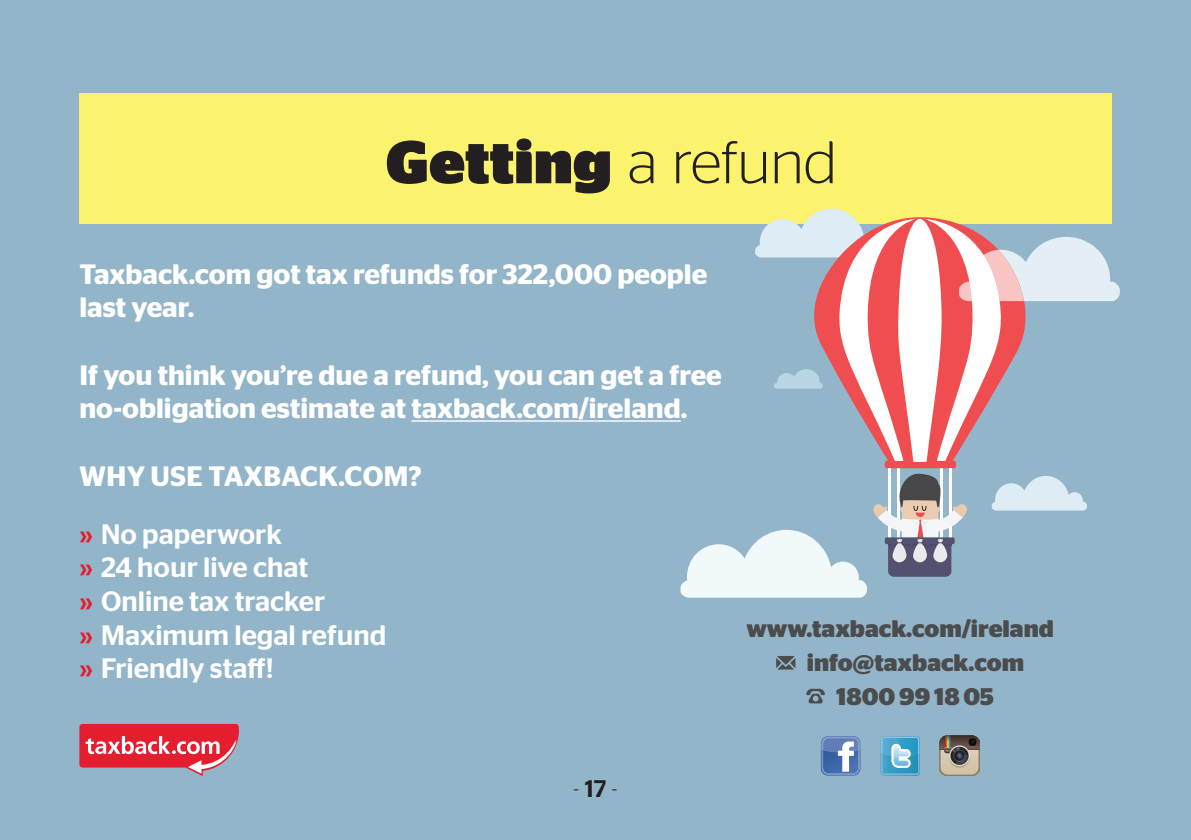
<style>
.page{position:relative;width:1191px;height:840px;background:#fff}
.page>*{position:absolute;margin:0;border:0;box-sizing:border-box;transform-origin:0 0}
.t1{font:900 60px "Stag Sans";color:#231f20}
.t2{font:600 28px/33.6px "Stag Sans";color:#fff}
.t3{font:500 28px/33.6px "Stag Sans";color:#fff}
.t4{font:600 28px/57.6px "Stag Sans";letter-spacing:.02em;color:#fff}
.t5{font:700 24px "Stag Sans";color:#4b4c4d}
.t6{font:300 24px "Stag Sans";color:#231f20}
.s1{font-weight:300}
.s2{font-family:"Myriad Pro";font-weight:900;color:#e41d2f}
.s3{font-weight:500}
</style>
<div class="page">
<div style="left:0;top:0;width:1191px;height:839px;background:#93b5c9"></div>
<svg style="left:79px;top:723px;width:160px;height:52px"></svg>
<hr style="left:411px;top:420px;width:269px;height:1px;background:#fff">
<svg style="left:776px;top:656px;width:19px;height:13px"></svg>
<svg style="left:806px;top:688px;width:19px;height:15px"></svg>
<div style="left:79px;top:94px;width:1032px;height:130px;background:#fbf26d"></div>
<svg style="left:880px;top:736px;width:40px;height:39px"></svg>
<svg style="left:821px;top:736px;width:39px;height:39px"></svg>
<img style="left:939px;top:735px;width:40px;height:40px">
<hr style="left:897px;top:468px;width:2px;height:72px;background:#fff">
<hr style="left:940px;top:468px;width:3px;height:72px;background:#fff">
<div style="left:884px;top:460px;width:72px;height:8px;background:#ef4d4f;border-radius:2px"></div>
<hr style="left:888px;top:468px;width:3px;height:72px;background:#fff">
<hr style="left:949px;top:468px;width:3px;height:72px;background:#fff">
<svg style="left:755px;top:208px;width:364px;height:254px"></svg>
<svg style="left:991px;top:476px;width:96px;height:34px"></svg>
<svg style="left:680px;top:472px;width:287px;height:125px"></svg>
<h1 class="t1" style="left:386px;top:127px;width:453px">Getting <span class="s1">a refund</span></h1>
<p class="t2" style="left:79px;top:257px;width:629px">Taxback.com got tax refunds for 322,000 people last year.</p>
<p class="t2" style="left:79px;top:358px;width:644px">If you think you’re due a refund, you can get a free no-obligation estimate at taxback.com/ireland.</p>
<p class="t4" style="left:79px;top:447px;width:344px">WHY USE TAXBACK.COM? <span class="s2">»</span> <span class="s3">No paperwork</span></p>
<p class="t3" style="left:79px;top:550px;width:308px"><span class="s2">»</span> 24 hour live chat<br><span class="s2">»</span> Online tax tracker<br><span class="s2">»</span> Maximum legal refund <span class="s2">»</span> Friendly staff!</p>
<p class="t5" style="left:746px;top:614px;width:309px">www.taxback.com/ireland</p>
<p class="t5" style="left:806px;top:648px;width:219px">info@taxback.com</p>
<p class="t5" style="left:836px;top:682px;width:159px">1800 99 18 05</p>
<p class="t6" style="left:573px;top:774px;width:45px">- <span class="s3">17</span> -</p>
</div>
